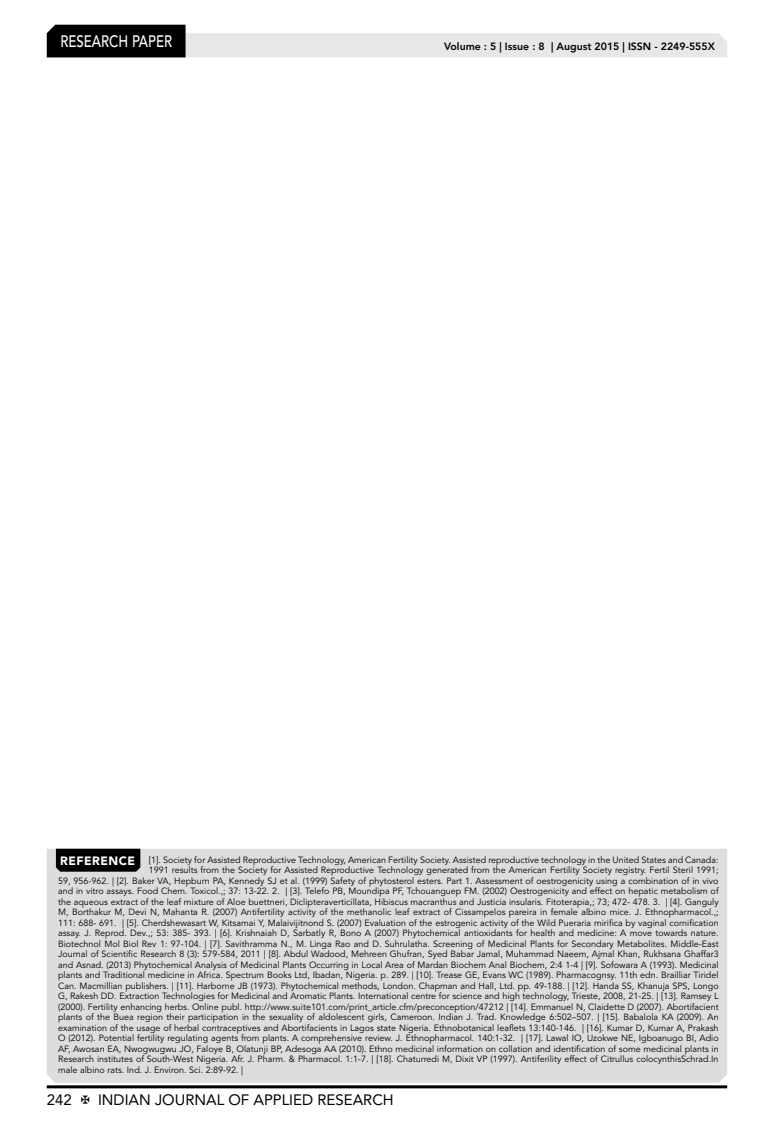
<style>
.page{position:relative;width:774px;height:1136px;background:#fff}
.page>*{position:absolute;margin:0;border:0;box-sizing:border-box;transform-origin:0 0}
.t1{font:500 16.5px "Avenir LT Std";color:#fff;scale:.8 1}
.t2{font:15px "Avenir LT Std";color:#000}
.t3{font:800 10.5px "Avenir LT Std";color:#000}
.t4{font:9px "Avenir LT Std";color:#000}
.s1{font-weight:900;font-size:12px;color:#fff}
</style>
<div class="page">
<hr style="left:47px;top:1085px;width:680px;height:3px;background:#000">
<svg style="left:47px;top:25px;width:680px;height:32px"></svg>
<div style="left:47px;top:848px;width:680px;height:234px;background:#dcddde"></div>
<div style="left:56px;top:848px;width:84px;height:23px;background:#000"></div>
<h1 class="t1" style="left:60px;top:32px;width:139px">RESEARCH PAPER</h1>
<p class="t3" style="left:444px;top:41px;width:272px">Volume : 5 | Issue : 8 | August 2015 | ISSN - 2249-555X</p>
<p class="t4" style="left:60px;top:854px;width:660px"><span class="s1">REFERENCE</span> [1]. Society for Assisted Reproductive Technology, American Fertility Society. Assisted reproductive technology in the United States and Canada:</p>
<p class="t4" style="left:149px;top:864px;width:571px">1991 results from the Society for Assisted Reproductive Technology generated from the American Fertility Society registry. Fertil Steril 1991;</p>
<p class="t4" style="left:58px;top:875px;width:662px">59, 956-962. | [2]. Baker VA, Hepburn PA, Kennedy SJ et al. (1999) Safety of phytosterol esters. Part 1. Assessment of oestrogenicity using a combination of in vivo</p>
<p class="t4" style="left:58px;top:885px;width:662px">and in vitro assays. Food Chem. Toxicol.,; 37: 13-22. 2. | [3]. Telefo PB, Moundipa PF, Tchouanguep FM. (2002) Oestrogenicity and effect on hepatic metabolism of</p>
<p class="t4" style="left:58px;top:896px;width:662px">the aqueous extract of the leaf mixture of Aloe buettneri, Diclipteraverticillata, Hibiscus macranthus and Justicia insularis. Fitoterapia,; 73; 472- 478. 3. | [4]. Ganguly</p>
<p class="t4" style="left:58px;top:906px;width:662px">M, Borthakur M, Devi N, Mahanta R. (2007) Antifertility activity of the methanolic leaf extract of Cissampelos pareira in female albino mice. J. Ethnopharmacol.,;</p>
<p class="t4" style="left:58px;top:917px;width:662px">111: 688- 691. | [5]. Cherdshewasart W, Kitsamai Y, Malaivijitnond S. (2007) Evaluation of the estrogenic activity of the Wild Pueraria mirifica by vaginal cornification</p>
<p class="t4" style="left:58px;top:927px;width:662px">assay. J. Reprod. Dev.,; 53: 385- 393. | [6]. Krishnaiah D, Sarbatly R, Bono A (2007) Phytochemical antioxidants for health and medicine: A move towards nature.</p>
<p class="t4" style="left:58px;top:938px;width:662px">Biotechnol Mol Biol Rev 1: 97-104. | [7]. Savithramma N., M. Linga Rao and D. Suhrulatha. Screening of Medicinal Plants for Secondary Metabolites. Middle-East</p>
<p class="t4" style="left:58px;top:948px;width:662px">Journal of Scientific Research 8 (3): 579-584, 2011 | [8]. Abdul Wadood, Mehreen Ghufran, Syed Babar Jamal, Muhammad Naeem, Ajmal Khan, Rukhsana Ghaffar3</p>
<p class="t4" style="left:58px;top:959px;width:662px">and Asnad. (2013) Phytochemical Analysis of Medicinal Plants Occurring in Local Area of Mardan Biochem Anal Biochem, 2:4 1-4 | [9]. Sofowara A (1993). Medicinal</p>
<p class="t4" style="left:58px;top:969px;width:662px">plants and Traditional medicine in Africa. Spectrum Books Ltd, Ibadan, Nigeria. p. 289. | [10]. Trease GE, Evans WC (1989). Pharmacognsy. 11th edn. Brailliar Tiridel</p>
<p class="t4" style="left:58px;top:980px;width:662px">Can. Macmillian publishers. | [11]. Harborne JB (1973). Phytochemical methods, London. Chapman and Hall, Ltd. pp. 49-188. | [12]. Handa SS, Khanuja SPS, Longo</p>
<p class="t4" style="left:58px;top:990px;width:662px">G, Rakesh DD. Extraction Technologies for Medicinal and Aromatic Plants. International centre for science and high technology, Trieste, 2008, 21-25. | [13]. Ramsey L</p>
<p class="t4" style="left:58px;top:1001px;width:662px">(2000). Fertility enhancing herbs. Online publ. http://www.suite101.com/print_article.cfm/preconception/47212 | [14]. Emmanuel N, Claidette D (2007). Abortifacient</p>
<p class="t4" style="left:58px;top:1011px;width:662px">plants of the Buea region their participation in the sexuality of aldolescent girls, Cameroon. Indian J. Trad. Knowledge 6:502–507. | [15]. Babalola KA (2009). An</p>
<p class="t4" style="left:58px;top:1022px;width:662px">examination of the usage of herbal contraceptives and Abortifacients in Lagos state Nigeria. Ethnobotanical leaflets 13:140-146. | [16]. Kumar D, Kumar A, Prakash</p>
<p class="t4" style="left:58px;top:1032px;width:662px">O (2012). Potential fertility regulating agents from plants. A comprehensive review. J. Ethnopharmacol. 140:1-32. | [17]. Lawal IO, Uzokwe NE, Igboanugo BI, Adio</p>
<p class="t4" style="left:58px;top:1043px;width:662px">AF, Awosan EA, Nwogwugwu JO, Faloye B, Olatunji BP, Adesoga AA (2010). Ethno medicinal information on collation and identification of some medicinal plants in</p>
<p class="t4" style="left:58px;top:1053px;width:662px">Research institutes of South-West Nigeria. Afr. J. Pharm. &amp; Pharmacol. 1:1-7. | [18]. Chaturredi M, Dixit VP (1997). Antiferility effect of Citrullus colocynthisSchrad.In</p>
<p class="t4" style="left:58px;top:1064px;width:187px">male albino rats. Ind. J. Environ. Sci. 2:89-92. |</p>
<h2 class="t2" style="left:47px;top:1090px;width:27px">242</h2>
<h2 class="t2" style="left:98px;top:1090px;width:297px">INDIAN JOURNAL OF APPLIED RESEARCH</h2>
</div>
